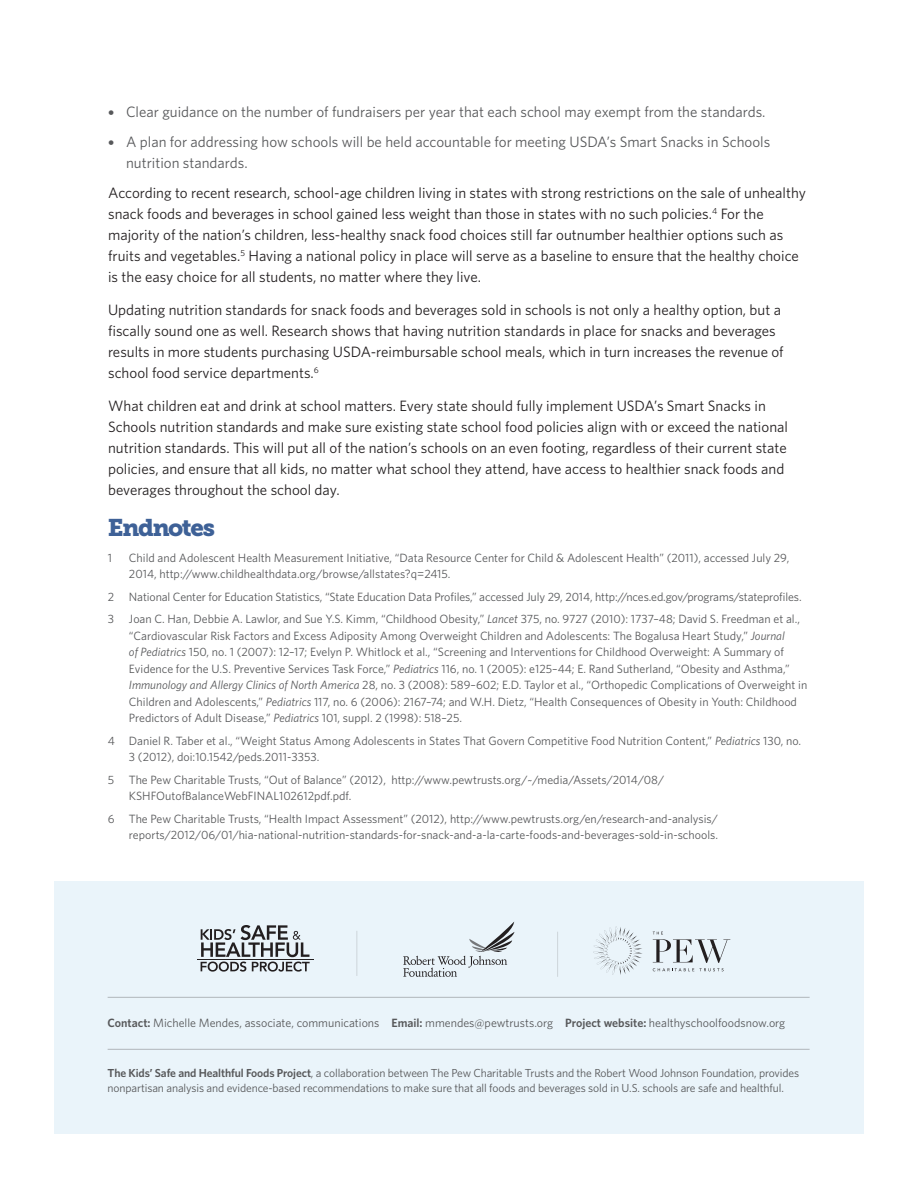
<style>
.page{position:relative;width:918px;height:1188px;background:#fff}
.page>*{position:absolute;margin:0;border:0;box-sizing:border-box;transform-origin:0 0}
.t1{font:24px "Museo Slab 900";letter-spacing:-.06em;color:#3e6197}
.t2{font:15px/21px "Whitney";color:#231f20}
.t3{font:15px/21px "Whitney";color:#57585a}
.t4{font:12px/16.5px "Whitney";color:#57585a}
.t5{font:11.7px/15px "Whitney";letter-spacing:-.01em;color:#57585a}
.s1{font-family:"Museo Sans 500"}
.s2{font-style:italic}
.s3{font-weight:600}
</style>
<div class="page">
<div style="left:54px;top:881px;width:810px;height:253px;background:#eaf4fa"></div>
<hr style="left:108px;top:1049px;width:702px;height:1px;background:#231f20">
<hr style="left:108px;top:997px;width:702px;height:1px;background:#231f20">
<svg style="left:653px;top:932px;width:77px;height:39px"></svg>
<svg style="left:593px;top:926px;width:49px;height:49px"></svg>
<hr style="left:557px;top:932px;width:1px;height:45px;background:#231f20">
<svg style="left:201px;top:925px;width:109px;height:47px"></svg>
<hr style="left:198px;top:959px;width:116px;height:1px;background:#231f20">
<hr style="left:356px;top:931px;width:1px;height:45px;background:#231f20">
<svg style="left:403px;top:922px;width:111px;height:55px"></svg>
<p class="t3" style="left:108px;top:100px;width:659px"><span class="s1">•</span> Clear guidance on the number of fundraisers per year that each school may exempt from the standards.</p>
<p class="t3" style="left:126px;top:130px;width:646px;text-indent:-18px"><span class="s1">•</span> A plan for addressing how schools will be held accountable for meeting USDA’s Smart Snacks in Schools nutrition standards.</p>
<p class="t2" style="left:108px;top:181px;width:699px">According to recent research, school-age children living in states with strong restrictions on the sale of unhealthy snack foods and beverages in school gained less weight than those in states with no such policies.<sup>4</sup> For the majority of the nation’s children, less-healthy snack food choices still far outnumber healthier options such as fruits and vegetables.<sup>5</sup> Having a national policy in place will serve as a baseline to ensure that the healthy choice is the easy choice for all students, no matter where they live.</p>
<p class="t2" style="left:108px;top:298px;width:677px">Updating nutrition standards for snack foods and beverages sold in schools is not only a healthy option, but a fiscally sound one as well. Research shows that having nutrition standards in place for snacks and beverages results in more students purchasing USDA-reimbursable school meals, which in turn increases the revenue of school food service departments.<sup>6</sup></p>
<p class="t2" style="left:108px;top:394px;width:681px">What children eat and drink at school matters. Every state should fully implement USDA’s Smart Snacks in Schools nutrition standards and make sure existing state school food policies align with or exceed the national nutrition standards. This will put all of the nation’s schools on an even footing, regardless of their current state policies, and ensure that all kids, no matter what school they attend, have access to healthier snack foods and beverages throughout the school day.</p>
<h1 class="t1" style="left:108px;top:514px;width:108px">Endnotes</h1>
<p class="t4" style="left:108px;top:549px;width:6px">1</p>
<p class="t4" style="left:129px;top:549px;width:662px">Child and Adolescent Health Measurement Initiative, “Data Resource Center for Child &amp; Adolescent Health” (2011), accessed July 29,<br>2014, http://www.childhealthdata.org/browse/allstates?q=2415.</p>
<p class="t4" style="left:108px;top:585px;width:695px;line-height:22.5px">2 National Center for Education Statistics, “State Education Data Profiles,” accessed July 29, 2014, http://nces.ed.gov/programs/stateprofiles.<br>3 Joan C. Han, Debbie A. Lawlor, and Sue Y.S. Kimm, “Childhood Obesity,” <span class="s2">Lancet</span> 375, no. 9727 (2010): 1737–48; David S. Freedman et al.,</p>
<p class="t4" style="left:129px;top:627px;width:680px">“Cardiovascular Risk Factors and Excess Adiposity Among Overweight Children and Adolescents: The Bogalusa Heart Study,” <span class="s2">Journal<br>of Pediatrics</span> 150, no. 1 (2007): 12–17; Evelyn P. Whitlock et al., “Screening and Interventions for Childhood Overweight: A Summary of Evidence for the U.S. Preventive Services Task Force,” <span class="s2">Pediatrics</span> 116, no. 1 (2005): e125–44; E. Rand Sutherland, “Obesity and Asthma,” <span class="s2">Immunology and Allergy Clinics of North America</span> 28, no. 3 (2008): 589–602; E.D. Taylor et al., “Orthopedic Complications of Overweight in Children and Adolescents,” <span class="s2">Pediatrics</span> 117, no. 6 (2006): 2167–74; and W.H. Dietz, “Health Consequences of Obesity in Youth: Childhood Predictors of Adult Disease,” <span class="s2">Pediatrics</span> 101, suppl. 2 (1998): 518–25.</p>
<p class="t4" style="left:129px;top:732px;width:674px;text-indent:-21px">4 Daniel R. Taber et al., “Weight Status Among Adolescents in States That Govern Competitive Food Nutrition Content,” <span class="s2">Pediatrics</span> 130, no.<br>3 (2012), doi:10.1542/peds.2011-3353.</p>
<p class="t4" style="left:129px;top:771px;width:537px;text-indent:-21px">5 The Pew Charitable Trusts, “Out of Balance” (2012), http://www.pewtrusts.org/~/media/Assets/2014/08/<br>KSHFOutofBalanceWebFINAL102612pdf.pdf.</p>
<p class="t4" style="left:108px;top:810px;width:612px;text-align:right">6 The Pew Charitable Trusts, “Health Impact Assessment” (2012), http://www.pewtrusts.org/en/research-and-analysis/ reports/2012/06/01/hia-national-nutrition-standards-for-snack-and-a-la-carte-foods-and-beverages-sold-in-schools.</p>
<p class="t4" style="left:108px;top:1015px;width:679px"><span class="s3">Contact:</span> Michelle Mendes, associate, communications <span class="s3">Email:</span> mmendes@pewtrusts.org <span class="s3">Project website:</span> healthyschoolfoodsnow.org</p>
<p class="t5" style="left:108px;top:1065px;width:693px"><span class="s3">The Kids’ Safe and Healthful Foods Project</span>, a collaboration between The Pew Charitable Trusts and the Robert Wood Johnson Foundation, provides nonpartisan analysis and evidence-based recommendations to make sure that all foods and beverages sold in U.S. schools are safe and healthful.</p>
</div>
